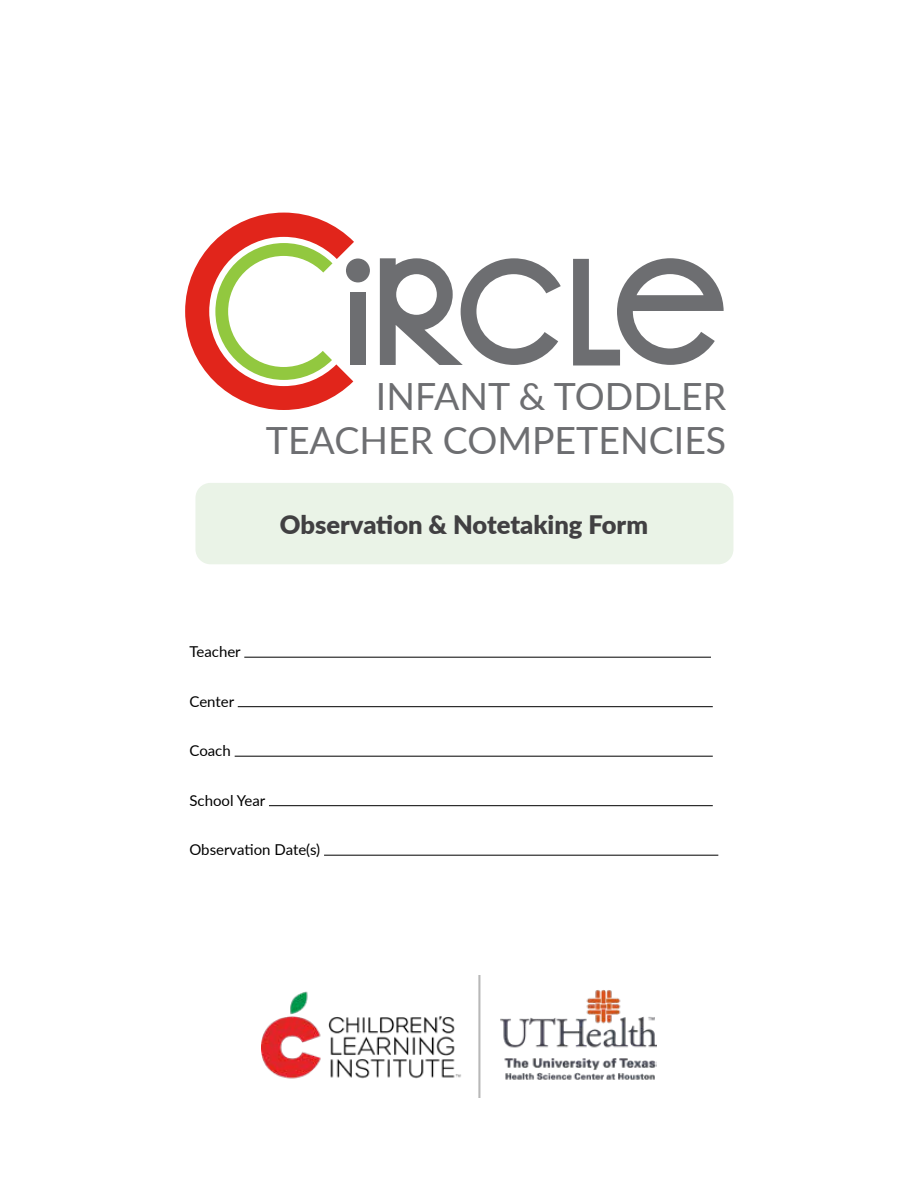
<style>
.page{position:relative;width:918px;height:1188px;background:#fff}
.page>*{position:absolute;margin:0;border:0;box-sizing:border-box;transform-origin:0 0}
.t1{font:37.5px/43.5px "Lato";color:#6d6e71;text-align:right}
.t2{font:900 25.5px "Lato";color:#414042}
.t3{font:15px "Lato";color:#000}
</style>
<div class="page">
<svg style="left:185px;top:213px;width:169px;height:197px"></svg>
<svg style="left:380px;top:258px;width:181px;height:107px"></svg>
<svg style="left:573px;top:258px;width:151px;height:108px"></svg>
<div style="left:350px;top:292px;width:16px;height:73px;background:#6d6e71"></div>
<div style="left:346px;top:259px;width:24px;height:23px;background:#6d6e71;border-radius:50%"></div>
<hr style="left:244px;top:657px;width:467px;height:1px;background:#000">
<hr style="left:238px;top:706px;width:475px;height:1px;background:#000">
<hr style="left:235px;top:756px;width:478px;height:1px;background:#000">
<hr style="left:269px;top:805px;width:444px;height:1px;background:#000">
<hr style="left:324px;top:855px;width:394px;height:1px;background:#000">
<img style="left:262px;top:976px;width:394px;height:122px">
<div style="left:192px;top:480px;width:544px;height:87px;background:#eaf3e7;border-radius:18px"></div>
<div style="left:189px;top:477px;width:550px;height:93px;border:6px solid #fff;border-radius:18px"></div>
<h1 class="t1" style="left:266px;top:373px;width:462px">INFANT &amp; TODDLER<br>TEACHER COMPETENCIES</h1>
<h2 class="t2" style="left:280px;top:505px;width:370px">Observation &amp; Notetaking Form</h2>
<p class="t3" style="left:189px;top:641px;width:53px">Teacher</p>
<p class="t3" style="left:189px;top:691px;width:46px">Center</p>
<p class="t3" style="left:189px;top:740px;width:43px">Coach</p>
<p class="t3" style="left:189px;top:790px;width:77px">School Year</p>
<p class="t3" style="left:189px;top:839px;width:132px">Observation Date(s)</p>
</div>
